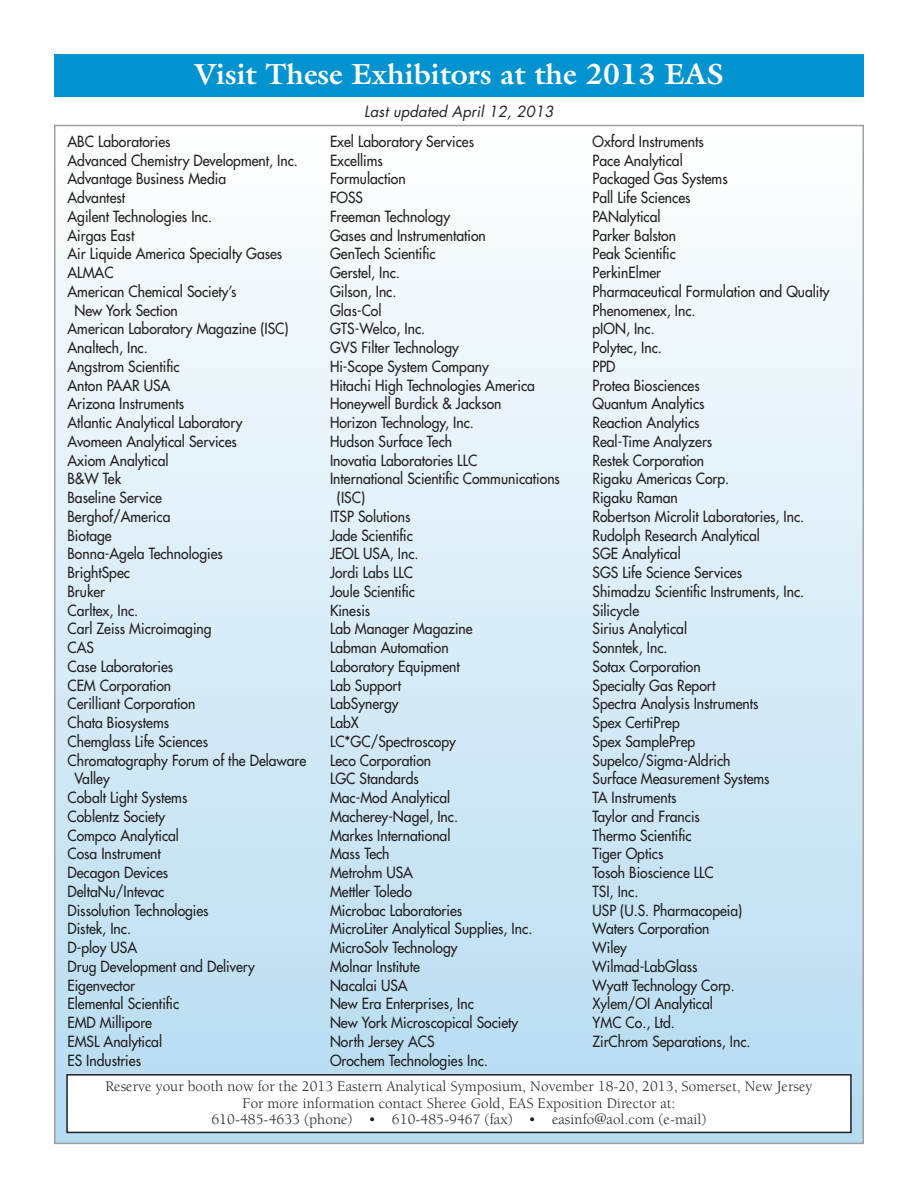
<style>
.page{position:relative;width:918px;height:1188px;background:#fff}
.page>*{position:absolute;margin:0;border:0;box-sizing:border-box;transform-origin:0 0}
.t1{font:700 29.25px "Galliard";color:#fff}
.t2{font:15px/18.8px "Futura";color:#231f20;scale:.93 1}
.t3{font:15px/16.5px "Berkeley";letter-spacing:.005em;color:#231f20;text-align:center}
.t4{font:italic 15px "Futura";letter-spacing:.005em;color:#231f20}
</style>
<div class="page">
<div style="left:54px;top:54px;width:810px;height:43px;background:#0093d0"></div>
<div style="left:55px;top:126px;width:808px;height:1017px;background:linear-gradient(to bottom,#fefefe,#b5dbf1)"></div>
<div style="left:67px;top:1075px;width:784px;height:57px;background:#fff"></div>
<div style="left:66px;top:1074px;width:786px;height:59px;border:2px solid #231f20"></div>
<h1 class="t1" style="left:195px;top:55px;width:530px">Visit These Exhibitors at the 2013 EAS</h1>
<p class="t4" style="left:364px;top:102px;width:191px">Last updated April 12, 2013</p>
<p class="t2" style="left:593px;top:132px;width:256px">Oxford Instruments<br>Pace Analytical<br>Packaged Gas Systems<br>Pall Life Sciences<br>PANalytical<br>Parker Balston<br>Peak Scientific<br>PerkinElmer<br>Pharmaceutical Formulation and Quality<br>Phenomenex, Inc.<br>pION, Inc.<br>Polytec, Inc.<br>PPD<br>Protea Biosciences<br>Quantum Analytics<br>Reaction Analytics<br>Real-Time Analyzers<br>Restek Corporation<br>Rigaku Americas Corp.<br>Rigaku Raman<br>Robertson Microlit Laboratories, Inc.<br>Rudolph Research Analytical<br>SGE Analytical<br>SGS Life Science Services<br>Shimadzu Scientific Instruments, Inc.<br>Silicycle<br>Sirius Analytical<br>Sonntek, Inc.<br>Sotax Corporation<br>Specialty Gas Report<br>Spectra Analysis Instruments<br>Spex CertiPrep<br>Spex SamplePrep<br>Supelco/Sigma-Aldrich<br>Surface Measurement Systems<br>TA Instruments<br>Taylor and Francis<br>Thermo Scientific<br>Tiger Optics<br>Tosoh Bioscience LLC<br>TSI, Inc.<br>USP (U.S. Pharmacopeia)<br>Waters Corporation<br>Wiley<br>Wilmad-LabGlass<br>Wyatt Technology Corp.<br>Xylem/OI Analytical<br>YMC Co., Ltd.<br>ZirChrom Separations, Inc.</p>
<p class="t3" style="left:106px;top:1079px;width:708px">Reserve your booth now for the 2013 Eastern Analytical Symposium, November 18-20, 2013, Somerset, New Jersey<br>For more information contact Sheree Gold, EAS Exposition Director at:<br>610-485-4633 (phone) • 610-485-9467 (fax) • easinfo@aol.com (e-mail)</p>
<p class="t2" style="left:68px;top:132px;width:112px">ABC Laboratories</p>
<p class="t2" style="left:68px;top:151px;width:249px">Advanced Chemistry Development, Inc.</p>
<p class="t2" style="left:68px;top:169px;width:172px">Advantage Business Media</p>
<p class="t2" style="left:68px;top:188px;width:64px">Advantest</p>
<p class="t2" style="left:68px;top:207px;width:157px">Agilent Technologies Inc.</p>
<p class="t2" style="left:68px;top:226px;width:73px">Airgas East</p>
<p class="t2" style="left:68px;top:244px;width:232px">Air Liquide America Specialty Gases</p>
<p class="t2" style="left:68px;top:263px;width:51px">ALMAC</p>
<p class="t2" style="left:68px;top:282px;width:183px">American Chemical Society’s</p>
<p class="t2" style="left:74px;top:301px;width:113px">New York Section</p>
<p class="t2" style="left:68px;top:319px;width:239px">American Laboratory Magazine (ISC)</p>
<p class="t2" style="left:68px;top:338px;width:88px">Analtech, Inc.</p>
<p class="t2" style="left:68px;top:357px;width:122px">Angstrom Scientific</p>
<p class="t2" style="left:68px;top:376px;width:112px">Anton PAAR USA</p>
<p class="t2" style="left:68px;top:394px;width:127px">Arizona Instruments</p>
<p class="t2" style="left:68px;top:413px;width:190px">Atlantic Analytical Laboratory</p>
<p class="t2" style="left:68px;top:432px;width:184px">Avomeen Analytical Services</p>
<p class="t2" style="left:68px;top:451px;width:110px">Axiom Analytical</p>
<p class="t2" style="left:68px;top:469px;width:59px">B&amp;W Tek</p>
<p class="t2" style="left:68px;top:488px;width:103px">Baseline Service</p>
<p class="t2" style="left:68px;top:507px;width:112px">Berghof/America</p>
<p class="t2" style="left:68px;top:526px;width:49px">Biotage</p>
<p class="t2" style="left:68px;top:544px;width:169px">Bonna-Agela Technologies</p>
<p class="t2" style="left:68px;top:563px;width:69px">BrightSpec</p>
<p class="t2" style="left:68px;top:582px;width:42px">Bruker</p>
<p class="t2" style="left:68px;top:601px;width:78px">Carltex, Inc.</p>
<p class="t2" style="left:68px;top:619px;width:156px">Carl Zeiss Microimaging</p>
<p class="t2" style="left:68px;top:638px;width:30px">CAS</p>
<p class="t2" style="left:68px;top:657px;width:115px">Case Laboratories</p>
<p class="t2" style="left:68px;top:676px;width:113px">CEM Corporation</p>
<p class="t2" style="left:68px;top:694px;width:139px">Cerilliant Corporation</p>
<p class="t2" style="left:68px;top:713px;width:111px">Chata Biosystems</p>
<p class="t2" style="left:68px;top:732px;width:153px">Chemglass Life Sciences</p>
<p class="t2" style="left:68px;top:751px;width:258px">Chromatography Forum of the Delaware</p>
<p class="t2" style="left:74px;top:769px;width:39px">Valley</p>
<p class="t2" style="left:68px;top:788px;width:130px">Cobalt Light Systems</p>
<p class="t2" style="left:68px;top:807px;width:106px">Coblentz Society</p>
<p class="t2" style="left:68px;top:826px;width:121px">Compco Analytical</p>
<p class="t2" style="left:68px;top:844px;width:102px">Cosa Instrument</p>
<p class="t2" style="left:68px;top:863px;width:110px">Decagon Devices</p>
<p class="t2" style="left:68px;top:882px;width:106px">DeltaNu/Intevac</p>
<p class="t2" style="left:68px;top:901px;width:153px">Dissolution Technologies</p>
<p class="t2" style="left:68px;top:919px;width:70px">Distek, Inc.</p>
<p class="t2" style="left:68px;top:938px;width:76px">D-ploy USA</p>
<p class="t2" style="left:68px;top:957px;width:203px">Drug Development and Delivery</p>
<p class="t2" style="left:68px;top:976px;width:74px">Eigenvector</p>
<p class="t2" style="left:68px;top:994px;width:122px">Elemental Scientific</p>
<p class="t2" style="left:68px;top:1013px;width:92px">EMD Millipore</p>
<p class="t2" style="left:68px;top:1032px;width:103px">EMSL Analytical</p>
<p class="t2" style="left:68px;top:1051px;width:81px">ES Industries</p>
<p class="t2" style="left:330px;top:132px;width:156px">Exel Laboratory Services</p>
<p class="t2" style="left:330px;top:151px;width:58px">Excellims</p>
<p class="t2" style="left:330px;top:169px;width:83px">Formulaction</p>
<p class="t2" style="left:330px;top:188px;width:37px">FOSS</p>
<p class="t2" style="left:330px;top:207px;width:131px">Freeman Technology</p>
<p class="t2" style="left:330px;top:226px;width:169px">Gases and Instrumentation</p>
<p class="t2" style="left:330px;top:244px;width:115px">GenTech Scientific</p>
<p class="t2" style="left:330px;top:263px;width:77px">Gerstel, Inc.</p>
<p class="t2" style="left:330px;top:282px;width:73px">Gilson, Inc.</p>
<p class="t2" style="left:330px;top:301px;width:57px">Glas-Col</p>
<p class="t2" style="left:330px;top:319px;width:104px">GTS-Welco, Inc.</p>
<p class="t2" style="left:330px;top:338px;width:140px">GVS Filter Technology</p>
<p class="t2" style="left:330px;top:357px;width:172px">Hi-Scope System Company</p>
<p class="t2" style="left:330px;top:376px;width:222px">Hitachi High Technologies America</p>
<p class="t2" style="left:330px;top:394px;width:186px">Honeywell Burdick &amp; Jackson</p>
<p class="t2" style="left:330px;top:413px;width:156px">Horizon Technology, Inc.</p>
<p class="t2" style="left:330px;top:432px;width:133px">Hudson Surface Tech</p>
<p class="t2" style="left:330px;top:451px;width:160px">Inovatia Laboratories LLC</p>
<p class="t2" style="left:330px;top:469px;width:249px">International Scientific Communications</p>
<p class="t2" style="left:337px;top:488px;width:32px">(ISC)</p>
<p class="t2" style="left:330px;top:507px;width:88px">ITSP Solutions</p>
<p class="t2" style="left:330px;top:526px;width:91px">Jade Scientific</p>
<p class="t2" style="left:330px;top:544px;width:97px">JEOL USA, Inc.</p>
<p class="t2" style="left:330px;top:563px;width:91px">Jordi Labs LLC</p>
<p class="t2" style="left:330px;top:582px;width:93px">Joule Scientific</p>
<p class="t2" style="left:330px;top:601px;width:45px">Kinesis</p>
<p class="t2" style="left:330px;top:619px;width:155px">Lab Manager Magazine</p>
<p class="t2" style="left:330px;top:638px;width:129px">Labman Automation</p>
<p class="t2" style="left:330px;top:657px;width:141px">Laboratory Equipment</p>
<p class="t2" style="left:330px;top:676px;width:78px">Lab Support</p>
<p class="t2" style="left:330px;top:694px;width:75px">LabSynergy</p>
<p class="t2" style="left:330px;top:713px;width:33px">LabX</p>
<p class="t2" style="left:330px;top:732px;width:137px">LC*GC/Spectroscopy</p>
<p class="t2" style="left:330px;top:751px;width:110px">Leco Corporation</p>
<p class="t2" style="left:330px;top:769px;width:97px">LGC Standards</p>
<p class="t2" style="left:330px;top:788px;width:131px">Mac-Mod Analytical</p>
<p class="t2" style="left:330px;top:807px;width:139px">Macherey-Nagel, Inc.</p>
<p class="t2" style="left:330px;top:826px;width:131px">Markes International</p>
<p class="t2" style="left:330px;top:844px;width:66px">Mass Tech</p>
<p class="t2" style="left:330px;top:863px;width:91px">Metrohm USA</p>
<p class="t2" style="left:330px;top:882px;width:90px">Mettler Toledo</p>
<p class="t2" style="left:330px;top:901px;width:144px">Microbac Laboratories</p>
<p class="t2" style="left:330px;top:919px;width:219px">MicroLiter Analytical Supplies, Inc.</p>
<p class="t2" style="left:330px;top:938px;width:139px">MicroSolv Technology</p>
<p class="t2" style="left:330px;top:957px;width:98px">Molnar Institute</p>
<p class="t2" style="left:330px;top:976px;width:85px">Nacalai USA</p>
<p class="t2" style="left:330px;top:994px;width:156px">New Era Enterprises, Inc</p>
<p class="t2" style="left:330px;top:1013px;width:204px">New York Microscopical Society</p>
<p class="t2" style="left:330px;top:1032px;width:114px">North Jersey ACS</p>
<p class="t2" style="left:330px;top:1051px;width:171px">Orochem Technologies Inc.</p>
</div>
